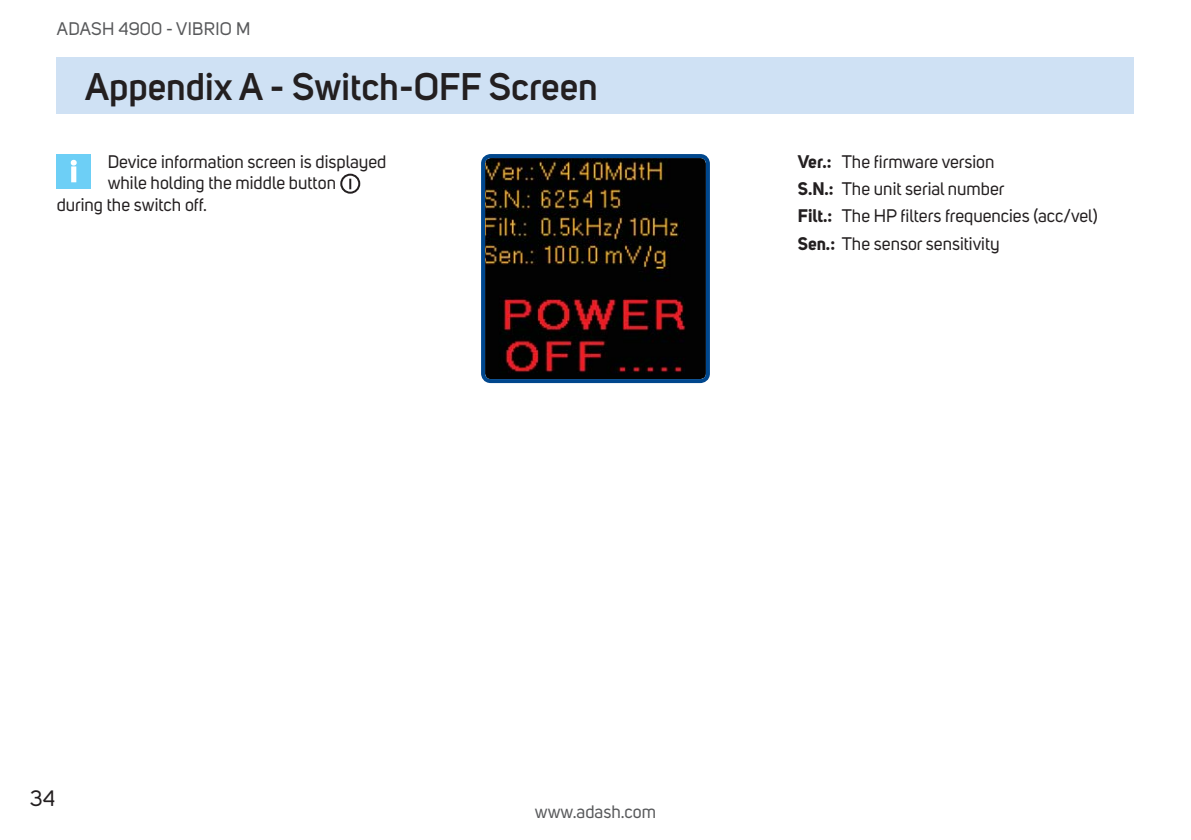
<style>
.page{position:relative;width:1191px;height:840px;background:#fff}
.page>*{position:absolute;margin:0;border:0;box-sizing:border-box;transform-origin:0 0}
.t1{font:600 38px "Uni Sans";color:#231f20}
.t2{font:22px "Uni Sans";color:#231f20}
.t3{font:18px/27.2px "Uni Sans";color:#231f20}
.t4{font:18px "Uni Sans";letter-spacing:.02em;color:#58595b}
.t5{font:18px "Uni Sans";color:#58595b}
.s1{font-weight:700}
</style>
<div class="page">
<div style="left:57px;top:57px;width:1077px;height:56px;background:#cfe1f4"></div>
<img style="left:485px;top:158px;width:221px;height:221px;border-radius:6px">
<div style="left:481px;top:154px;width:229px;height:229px;border:4px solid #00478d;border-radius:8px"></div>
<div style="left:57px;top:154px;width:34px;height:34px;background:#6dcff6"></div>
<svg style="left:71px;top:160px;width:6px;height:22px"></svg>
<div style="left:340px;top:173px;width:20px;height:20px;border:2px solid #231f20;border-radius:50%"></div>
<svg style="left:349px;top:178px;width:2px;height:11px"></svg>
<p class="t4" style="left:57px;top:23px;width:195px">ADASH 4900 - VIBRIO M</p>
<h1 class="t1" style="left:85px;top:72px;width:514px">Appendix A - Switch-OFF Screen</h1>
<p class="t3" style="left:108px;top:150px;width:280px">Device information screen is displayed</p>
<p class="t3" style="left:108px;top:172px;width:230px">while holding the middle button</p>
<p class="t3" style="left:57px;top:193px;width:152px">during the switch off.</p>
<p class="t3" style="left:797px;top:150px;width:301px"><span class="s1">Ver.:</span> The firmware version<br><span class="s1">S.N.:</span> The unit serial number<br><span class="s1">Filt.:</span> The HP filters frequencies (acc/vel)<br><span class="s1">Sen.:</span> The sensor sensitivity</p>
<p class="t2" style="left:30px;top:790px;width:27px">34</p>
<p class="t5" style="left:535px;top:805px;width:123px">www.adash.com</p>
</div>
